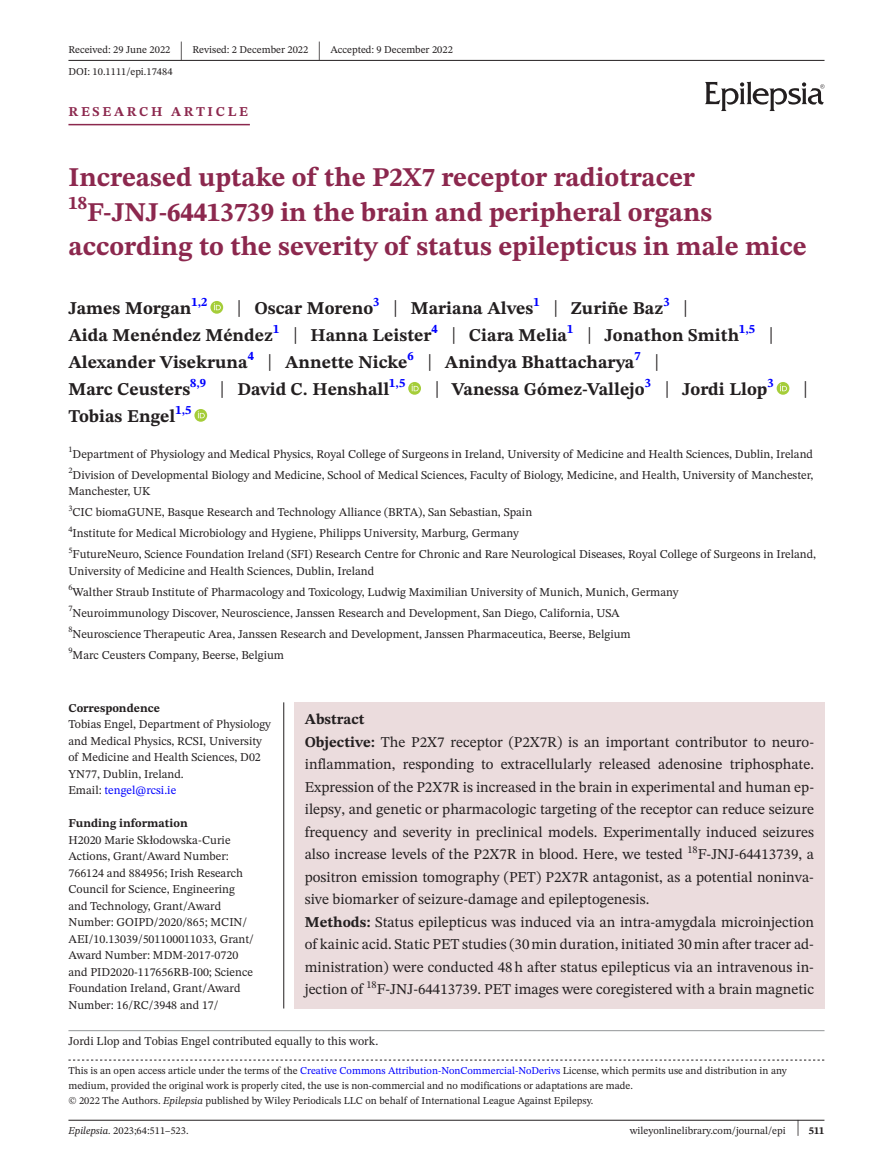
<style>
.page{position:relative;width:893px;height:1174px;background:#fff}
.page>*{position:absolute;margin:0;border:0;box-sizing:border-box;transform-origin:0 0}
.t1{font:700 27px/34.5px "STIX Two Text";color:#8c284e}
.t2{font:25.65px "STIX Two Text";color:#231f20;scale:.49 1}
.t3{font:23.4px "STIX Two Text";color:#231f20;scale:.77 1}
.t4{font:700 18px/27px "STIX Two Text";color:#231f20}
.t5{font:15px/22.5px "STIX Two Text";color:#231f20}
.t6{font:700 13.5px "STIX Two Text";letter-spacing:.2em;color:#8c284e}
.t7{font:12px/16.5px "STIX Two Text";color:#231f20}
.t8{font:700 12px "STIX Two Text";color:#231f20}
.t9{font:10.5px/15px "STIX Two Text";color:#231f20}
.t10{font:8.4px "STIX Two Text";color:#231f20}
.s1{font-weight:400;font-size:23.4px}
.s2{color:#00f}
.s3{font-weight:700}
.s4{font-style:italic}
.s5{font-size:22.2px}
</style>
<div class="page">
<hr style="left:68px;top:1119px;width:756px;height:1px;background:#231f20">
<svg style="left:705px;top:81px;width:119px;height:30px"></svg>
<hr style="left:68px;top:60px;width:756px;height:1px;background:#231f20">
<hr style="left:68px;top:124px;width:182px;height:1px;background:#8c284e">
<svg style="left:210px;top:301px;width:13px;height:13px"></svg>
<svg style="left:214px;top:303px;width:7px;height:7px"></svg>
<svg style="left:408px;top:382px;width:13px;height:13px"></svg>
<svg style="left:412px;top:384px;width:7px;height:7px"></svg>
<svg style="left:777px;top:382px;width:12px;height:13px"></svg>
<svg style="left:780px;top:384px;width:7px;height:7px"></svg>
<svg style="left:194px;top:409px;width:13px;height:13px"></svg>
<svg style="left:198px;top:411px;width:7px;height:7px"></svg>
<svg style="left:68px;top:1059px;width:756px;height:1px"></svg>
<hr style="left:68px;top:1030px;width:756px;height:1px;background:#939598">
<div style="left:294px;top:702px;width:530px;height:306px;background:#ebdcdd"></div>
<hr style="left:283px;top:702px;width:1px;height:306px;background:#231f20">
<p class="t9" style="left:68px;top:42px;width:103px">Received: 29 June 2022</p>
<h2 class="t2" style="left:180px;top:32px;width:8px">|</h2>
<p class="t9" style="left:193px;top:42px;width:117px">Revised: 2 December 2022</p>
<h2 class="t2" style="left:318px;top:32px;width:8px">|</h2>
<p class="t9" style="left:330px;top:42px;width:124px">Accepted: 9 December 2022</p>
<p class="t9" style="left:68px;top:64px;width:106px">DOI: 10.1111/epi.17484</p>
<p class="t6" style="left:68px;top:101px;width:181px">RESEARCH ARTICLE</p>
<h1 class="t1" style="left:68px;top:161px;width:740px">Increased uptake of the P2X7 receptor radiotracer<br><sup>18</sup>F-JNJ-64413739 in the brain and peripheral organs according to the severity of status epilepticus in male mice</h1>
<h3 class="t4" style="left:68px;top:295px;width:140px">James Morgan<sup>1,2</sup></h3>
<h3 class="t4" style="left:68px;top:295px;width:707px;text-indent:168px"><span class="s1">|</span> Oscar Moreno<sup>3</sup> <span class="s1">|</span> Mariana Alves<sup>1</sup> <span class="s1">|</span> Zuriñe Baz<sup>3</sup> <span class="s1">|<br></span>Aida Menéndez Méndez<sup>1</sup> <span class="s1">|</span> Hanna Leister<sup>4</sup> <span class="s1">|</span> Ciara Melia<sup>1</sup> <span class="s1">|</span> Jonathon Smith<sup>1,5</sup> <span class="s1">| </span>Alexander Visekruna<sup>4</sup> <span class="s1">|</span> Annette Nicke<sup>6</sup> <span class="s1">|</span> Anindya Bhattacharya<sup>7</sup> <span class="s1">|<br></span>Marc Ceusters<sup>8,9</sup> <span class="s1">|</span> David C. Henshall<sup>1,5</sup></h3>
<h3 class="t4" style="left:435px;top:376px;width:340px"><span class="s1">|</span> Vanessa Gómez-Vallejo<sup>3</sup> <span class="s1">|</span> Jordi Llop<sup>3</sup></h3>
<h3 class="t3" style="left:803px;top:372px;width:8px">|</h3>
<h3 class="t4" style="left:68px;top:403px;width:124px">Tobias Engel<sup>1,5</sup></h3>
<p class="t10" style="left:68px;top:443px;width:6px">1</p>
<p class="t7" style="left:73px;top:445px;width:742px">Department of Physiology and Medical Physics, Royal College of Surgeons in Ireland, University of Medicine and Health Sciences, Dublin, Ireland</p>
<p class="t10" style="left:68px;top:464px;width:6px">2</p>
<p class="t7" style="left:68px;top:466px;width:746px;text-indent:4px">Division of Developmental Biology and Medicine, School of Medical Sciences, Faculty of Biology, Medicine, and Health, University of Manchester,<br>Manchester, UK</p>
<p class="t10" style="left:68px;top:502px;width:6px">3</p>
<p class="t7" style="left:73px;top:504px;width:461px">CIC biomaGUNE, Basque Research and Technology Alliance (BRTA), San Sebastian, Spain</p>
<p class="t10" style="left:68px;top:523px;width:6px">4</p>
<p class="t7" style="left:73px;top:525px;width:448px">Institute for Medical Microbiology and Hygiene, Philipps University, Marburg, Germany</p>
<p class="t10" style="left:68px;top:544px;width:6px">5</p>
<p class="t7" style="left:68px;top:546px;width:749px;text-indent:4px">FutureNeuro, Science Foundation Ireland (SFI) Research Centre for Chronic and Rare Neurological Diseases, Royal College of Surgeons in Ireland,<br>University of Medicine and Health Sciences, Dublin, Ireland</p>
<p class="t10" style="left:68px;top:581px;width:6px">6</p>
<p class="t7" style="left:73px;top:583px;width:607px">Walther Straub Institute of Pharmacology and Toxicology, Ludwig Maximilian University of Munich, Munich, Germany</p>
<p class="t10" style="left:68px;top:602px;width:6px">7</p>
<p class="t7" style="left:73px;top:604px;width:549px">Neuroimmunology Discover, Neuroscience, Janssen Research and Development, San Diego, California, USA</p>
<p class="t10" style="left:68px;top:623px;width:6px">8</p>
<p class="t7" style="left:73px;top:625px;width:560px">Neuroscience Therapeutic Area, Janssen Research and Development, Janssen Pharmaceutica, Beerse, Belgium</p>
<p class="t10" style="left:68px;top:644px;width:6px">9</p>
<p class="t7" style="left:73px;top:646px;width:213px">Marc Ceusters Company, Beerse, Belgium</p>
<p class="t8" style="left:68px;top:699px;width:93px">Correspondence</p>
<p class="t7" style="left:68px;top:715px;width:204px">Tobias Engel, Department of Physiology and Medical Physics, RCSI, University of Medicine and Health Sciences, D02<br>YN77, Dublin, Ireland.<br>Email: <span class="s2">tengel@rcsi.ie</span></p>
<p class="t8" style="left:68px;top:814px;width:121px">Funding information</p>
<p class="t7" style="left:68px;top:831px;width:187px">H2020 Marie Skłodowska-Curie<br>Actions, Grant/Award Number:<br>766124 and 884956; Irish Research<br>Council for Science, Engineering and Technology, Grant/Award<br>Number: GOIPD/2020/865; MCIN/<br>AEI/10.13039/501100011033, Grant/<br>Award Number: MDM-2017-0720 and PID2020-117656RB-I00; Science<br>Foundation Ireland, Grant/Award<br>Number: 16/RC/3948 and 17/</p>
<p class="t5" style="left:305px;top:708px;width:511px"><span class="s3">Abstract<br>Objective:</span> The P2X7 receptor (P2X7R) is an important contributor to neuro&shy;inflammation, responding to extracellularly released adenosine triphosphate.<br>Expression of the P2X7R is increased in the brain in experimental and human ep&shy;ilepsy, and genetic or pharmacologic targeting of the receptor can reduce seizure frequency and severity in preclinical models. Experimentally induced seizures also increase levels of the P2X7R in blood. Here, we tested</p>
<p class="t9" style="left:687px;top:841px;width:12px">18</p>
<p class="t5" style="left:305px;top:843px;width:511px;text-indent:393px">F-JNJ-64413739, a positron emission tomography (PET) P2X7R antagonist, as a potential noninva&shy;sive biomarker of seizure-damage and epileptogenesis.<br><span class="s3">Methods:</span> Status epilepticus was induced via an intra-amygdala microinjection of kainic acid. Static PET studies (30min duration, initiated 30min after tracer ad&shy;ministration) were conducted 48h after status epilepticus via an intravenous in&shy;jection of</p>
<p class="t9" style="left:366px;top:976px;width:12px">18</p>
<p class="t5" style="left:377px;top:978px;width:439px">F-JNJ-64413739. PET images were coregistered with a brain magnetic</p>
<p class="t7" style="left:68px;top:1032px;width:311px">Jordi Llop and Tobias Engel contributed equally to this work.</p>
<p class="t9" style="left:68px;top:1063px;width:720px">This is an open access article under the terms of the <span class="s2">Creative Commons Attribution-NonCommercial-NoDerivs</span> License, which permits use and distribution in any medium, provided the original work is properly cited, the use is non-commercial and no modifications or adaptations are made.<br>© 2022 The Authors. <span class="s4">Epilepsia</span> published by Wiley Periodicals LLC on behalf of International League Against Epilepsy.</p>
<p class="t9" style="left:68px;top:1123px;width:122px"><span class="s4">Epilepsia.</span> 2023;64:511–523.</p>
<p class="t9" style="left:630px;top:1123px;width:196px">wileyonlinelibrary.com/journal/epi <span class="s5">|</span> <span class="s3">511</span></p>
</div>
